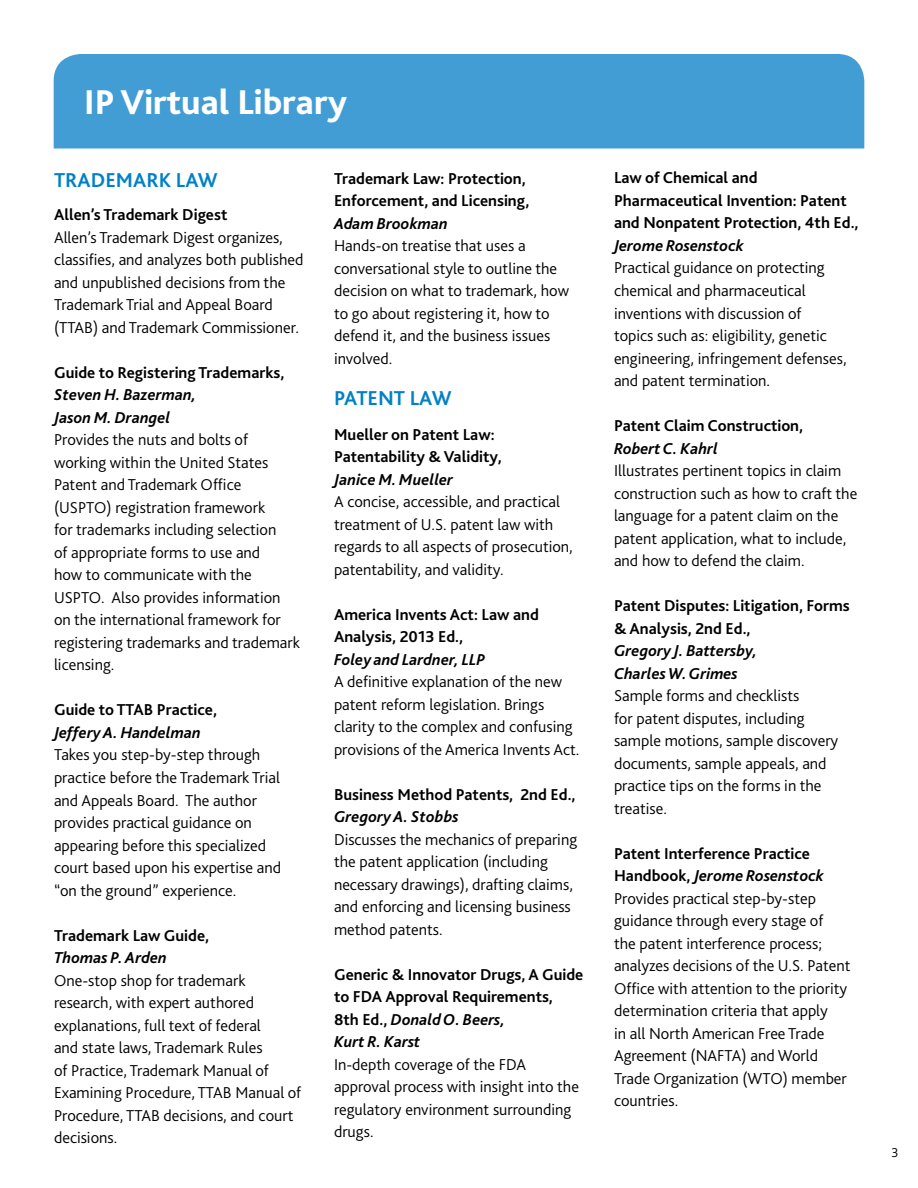
<style>
.page{position:relative;width:918px;height:1188px;background:#fff}
.page>*{position:absolute;margin:0;border:0;box-sizing:border-box;transform-origin:0 0}
.t1{font:800 36px "Bliss 2";color:#fff}
.t2{font:700 21px "Bliss 2";color:#0081c6}
.t3{font:300 16.5px/22.5px "Bliss 2";color:#000}
.t4{font:700 16.5px/22.5px "Bliss 2";color:#000}
.t5{font:italic 700 16.5px/22.5px "Bliss 2";color:#000}
.t6{font:300 13.5px "Bliss 2";color:#000}
.s1{font-style:italic}
.s2{font-weight:700}
.s3{font-weight:700;font-style:italic}
</style>
<div class="page">
<div style="left:54px;top:54px;width:810px;height:95px;background:#429dd5"></div>
<h1 class="t1" style="left:84px;top:80px;width:264px">IP Virtual Library</h1>
<p class="t2" style="left:54px;top:167px;width:93px">Trademark</p>
<p class="t2" style="left:176px;top:167px;width:43px">Law</p>
<p class="t4" style="left:54px;top:203px;width:175px">Allen’s Trademark Digest</p>
<p class="t3" style="left:54px;top:226px;width:251px">Allen’s Trademark Digest organizes, classifies, and analyzes both published and unpublished decisions from the Trademark Trial and Appeal Board (TTAB) and Trademark Commissioner.</p>
<p class="t4" style="left:54px;top:361px;width:232px">Guide to Registering Trademarks,</p>
<p class="t5" style="left:54px;top:383px;width:144px">Steven H. Bazerman,<br>Jason M. Drangel</p>
<p class="t3" style="left:54px;top:428px;width:248px">Provides the nuts and bolts of working within the United States<br>Patent and Trademark Office (USPTO) registration framework<br>for trademarks including selection<br>of appropriate forms to use and<br>how to communicate with the<br>USPTO. Also provides information on the international framework for registering trademarks and trademark licensing.</p>
<p class="t4" style="left:54px;top:698px;width:165px">Guide to TTAB Practice,</p>
<p class="t5" style="left:54px;top:721px;width:148px">Jeffery A. Handelman</p>
<p class="t3" style="left:54px;top:743px;width:229px">Takes you step-by-step through practice before the Trademark Trial and Appeals Board. The author provides practical guidance on appearing before this specialized court based upon his expertise and “on the ground” experience.</p>
<p class="t4" style="left:54px;top:923px;width:157px">Trademark Law Guide,</p>
<p class="t5" style="left:54px;top:946px;width:114px">Thomas P. Arden</p>
<p class="t3" style="left:54px;top:968px;width:249px">One-stop shop for trademark research, with expert authored explanations, full text of federal<br>and state laws, Trademark Rules<br>of Practice, Trademark Manual of<br>Examining Procedure, TTAB Manual of<br>Procedure, TTAB decisions, and court decisions.</p>
<p class="t4" style="left:334px;top:166px;width:197px">Trademark Law: Protection,<br>Enforcement, and Licensing,</p>
<p class="t5" style="left:334px;top:211px;width:115px">Adam Brookman</p>
<p class="t3" style="left:334px;top:234px;width:237px">Hands-on treatise that uses a conversational style to outline the decision on what to trademark, how to go about registering it, how to defend it, and the business issues involved.</p>
<p class="t2" style="left:334px;top:385px;width:24px">Patent</p>
<p class="t2" style="left:410px;top:385px;width:43px">Law</p>
<p class="t4" style="left:334px;top:423px;width:169px">M ueller on Patent Law:<br>Patentability &amp; Validity,</p>
<p class="t5" style="left:334px;top:468px;width:121px">Janice M. Mueller</p>
<p class="t3" style="left:334px;top:490px;width:240px">A concise, accessible, and practical treatment of U.S. patent law with regards to all aspects of prosecution, patentability, and validity.</p>
<p class="t4" style="left:334px;top:603px;width:206px">America Invents Act: Law and<br>Analysis, 2013 Ed.,</p>
<p class="t5" style="left:334px;top:648px;width:153px">Foley and Lardner, LLP</p>
<p class="t3" style="left:334px;top:670px;width:247px">A definitive explanation of the new patent reform legislation. Brings clarity to the complex and confusing provisions of the America Invents Act.</p>
<p class="t4" style="left:334px;top:783px;width:243px">Business M ethod Patents, 2nd Ed.,</p>
<p class="t5" style="left:334px;top:805px;width:126px">Gregory A. Stobbs</p>
<p class="t3" style="left:334px;top:828px;width:245px">Discusses the mechanics of preparing the patent application (including necessary drawings), drafting claims, and enforcing and licensing business method patents.</p>
<p class="t4" style="left:334px;top:963px;width:251px">Generic &amp; Innovator Drugs, A Guide to FDA Approval Requirements,<br>8th Ed., <span class="s1">Donald O. Beers,<br>Kurt R. Karst</span></p>
<p class="t3" style="left:334px;top:1053px;width:247px">In-depth coverage of the FDA approval process with insight into the regulatory environment surrounding drugs.</p>
<p class="t4" style="left:614px;top:166px;width:246px">Law of Chemical and<br>Pharmaceutical Invention: Patent and Nonpatent Protection, 4th Ed.,</p>
<p class="t5" style="left:614px;top:234px;width:131px">Jerome Rosenstock</p>
<p class="t3" style="left:614px;top:256px;width:234px">Practical guidance on protecting chemical and pharmaceutical inventions with discussion of<br>topics such as: eligibility, genetic engineering, infringement defenses, and patent termination.</p>
<p class="t4" style="left:614px;top:414px;width:191px">Patent Claim Construction,</p>
<p class="t5" style="left:614px;top:436px;width:106px">Robert C. Kahrl</p>
<p class="t3" style="left:614px;top:459px;width:245px">Illustrates pertinent topics in claim construction such as how to craft the language for a patent claim on the patent application, what to include, and how to defend the claim.</p>
<p class="t4" style="left:614px;top:594px;width:237px">Patent Disputes: Litigation, Forms &amp; Analysis, 2nd Ed.,</p>
<p class="t5" style="left:614px;top:639px;width:145px">Gregory J. Battersby,<br>Charles W. Grimes</p>
<p class="t3" style="left:614px;top:684px;width:226px">Sample forms and checklists<br>for patent disputes, including sample motions, sample discovery documents, sample appeals, and practice tips on the forms in the treatise.</p>
<p class="t3" style="left:614px;top:841px;width:238px"><span class="s2">Patent Interference Practice<br>Handbook,</span> <span class="s3">Jerome Rosenstock<br></span>Provides practical step-by-step guidance through every stage of<br>the patent interference process; analyzes decisions of the U.S. Patent<br>Office with attention to the priority determination criteria that apply<br>in all North American Free Trade<br>Agreement (NAFTA) and World<br>Trade Organization (WTO) member countries.</p>
<p class="t6" style="left:891px;top:1144px;width:9px">3</p>
</div>
